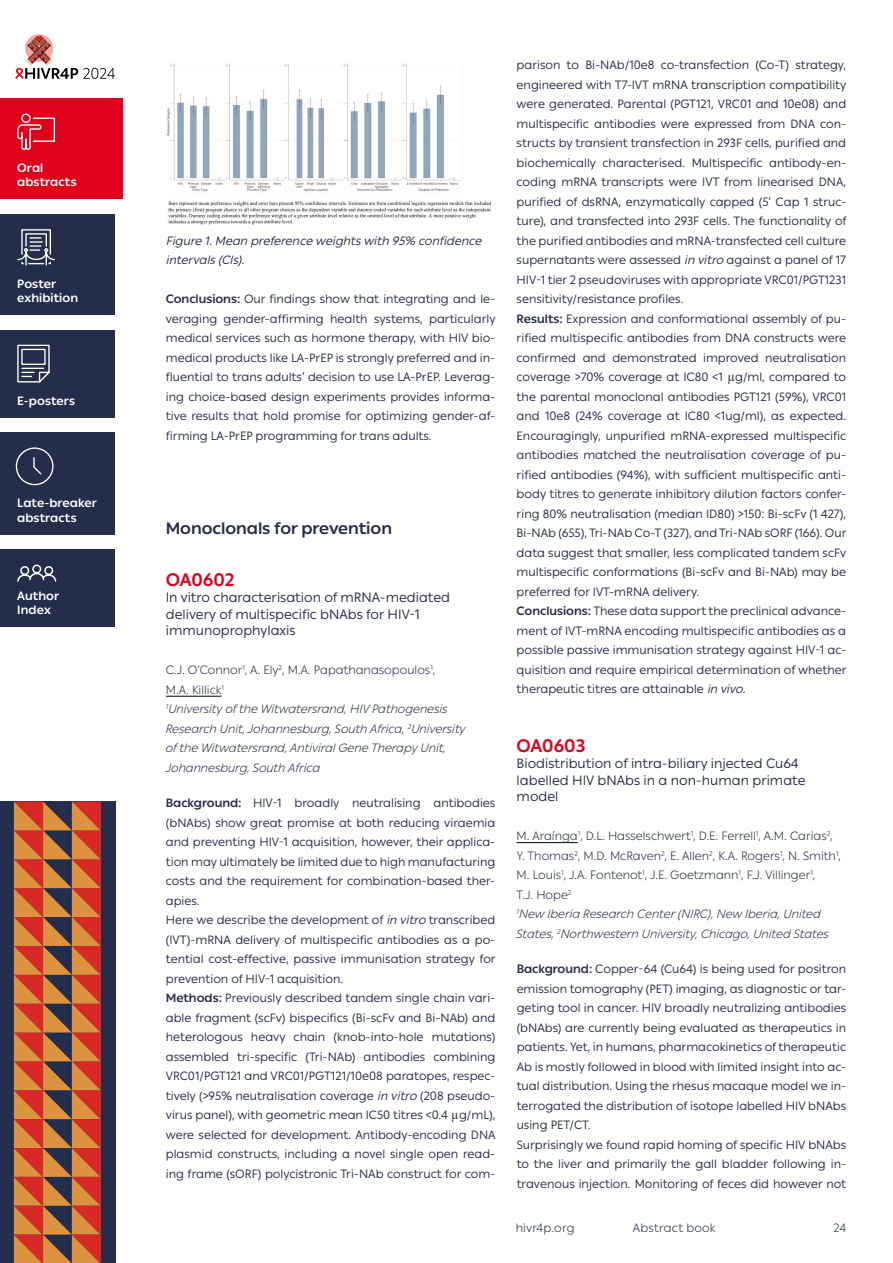
<style>
.page{position:relative;width:893px;height:1263px;background:#fff}
.page>*{position:absolute;margin:0;border:0;box-sizing:border-box;transform-origin:0 0}
.t1{font:700 18px "IAS Ribbon Sans";letter-spacing:-.005em;color:#e0001b}
.t2{font:700 16.5px "IAS Ribbon Sans";color:#242d4a}
.t3{font:13.5px/16.5px "IAS Ribbon Sans";color:#242d4a}
.t4{font:12px/19.5px "IAS Ribbon Sans";color:#242d4a}
.t5{font:300 12px/19.5px "IAS Ribbon Sans";color:#242d4a}
.t6{font:italic 300 12px/19.5px "IAS Ribbon Sans";color:#242d4a}
.t7{font:700 12px/14.4px "IAS Ribbon Sans";letter-spacing:.005em;color:#fff}
.t8{font:italic 12px/19.5px "IAS Ribbon Sans";color:#242d4a}
.t9{font:300 12px "IAS Ribbon Sans";letter-spacing:.02em;color:#242d4a}
.s1{font-weight:700}
.s2{font-style:normal}
.s3{font-style:italic}
.s4{font-family:"Times New Roman";font-size:13.5px}
</style>
<div class="page">
<div style="left:0;top:330px;width:115px;height:87px;background:#242d4a"></div>
<div style="left:0;top:99px;width:122px;height:100px;background:#e0001b"></div>
<div style="left:0;top:214px;width:115px;height:101px;background:#242d4a"></div>
<svg style="left:17px;top:344px;width:33px;height:39px"></svg>
<svg style="left:17px;top:113px;width:39px;height:37px"></svg>
<svg style="left:17px;top:229px;width:38px;height:37px"></svg>
<div style="left:0;top:801px;width:116px;height:462px;background:#242d4b"></div>
<svg style="left:14px;top:801px;width:87px;height:462px;background:#ba5d39"></svg>
<svg style="left:25px;top:34px;width:28px;height:28px"></svg>
<svg style="left:15px;top:36px;width:100px;height:43px"></svg>
<div style="left:0;top:550px;width:115px;height:77px;background:#242d4a"></div>
<div style="left:0;top:432px;width:115px;height:103px;background:#242d4a"></div>
<svg style="left:17px;top:564px;width:40px;height:18px"></svg>
<svg style="left:15px;top:447px;width:39px;height:39px"></svg>
<hr style="left:166px;top:696px;width:55px;height:1px;background:#000">
<img style="left:167px;top:63px;width:324px;height:162px">
<hr style="left:517px;top:842px;width:61px;height:1px;background:#000">
<p class="t7" style="left:17px;top:160px;width:61px">Oral abstracts</p>
<p class="t7" style="left:17px;top:275px;width:62px">Poster exhibition</p>
<p class="t7" style="left:17px;top:393px;width:59px">E-posters</p>
<p class="t7" style="left:17px;top:495px;width:81px">Late-breaker abstracts</p>
<p class="t7" style="left:17px;top:588px;width:43px">Author<br>Index</p>
<p class="t8" style="left:166px;top:230px;width:321px">Figure 1.Mean preference weightswith 95% confidence intervals(CIs).</p>
<p class="t4" style="left:166px;top:289px;width:331px;text-align:justify"><span class="s1">Conclusions:</span> Our findings show that integrating and le&shy;veraging gender-affirming health systems, particularly medical services such as hormone therapy, with HIV bio&shy;medical products like LA-PrEP is strongly preferred and in&shy;fluential to trans adults’ decision to use LA-PrEP. Leverag&shy;ing choice-based design experiments provides informa&shy;tive results that hold promise for optimizing gender-af&shy;firming LA-PrEP programming for trans adults.</p>
<h2 class="t2" style="left:166px;top:515px;width:228px">Monoclonals for prevention</h2>
<h1 class="t1" style="left:166px;top:565px;width:70px">OA0602</h1>
<p class="t3" style="left:166px;top:589px;width:286px">In vitro characterisation of mRNA-mediated delivery of multispecific bNAbs for HIV-1 immunoprophylaxis</p>
<p class="t6" style="left:166px;top:660px;width:301px"><span class="s2">C.J. O‘Connor</span><sup>1</sup><span class="s2">, A. Ely</span><sup>2</sup><span class="s2">, M.A. Papathanasopoulos</span><sup>1</sup><span class="s2">,<br>M.A. Killick</span><sup>1<br></sup><sup>1</sup>University of the Witwatersrand, HIV Pathogenesis Research Unit, Johannesburg, South Africa, <sup>2</sup>University of the Witwatersrand, Antiviral Gene Therapy Unit, Johannesburg, South Africa</p>
<p class="t4" style="left:166px;top:793px;width:331px"><span class="s1">Background:</span> HIV-1 broadly neutralising antibodies (bNAbs) show great promise at both reducing viraemia and preventing HIV-1 acquisition, however, their applica&shy;tion may ultimately be limited due to high manufacturing costs and the requirement for combination-based ther&shy;apies.<br>Here we describe the development of <span class="s3">in vitro</span> transcribed (IVT)-mRNA delivery of multispecific antibodies as a po&shy;tential cost-effective, passive immunisation strategy for prevention of HIV-1 acquisition.<br><span class="s1">Methods:</span> Previously described tandem single chain vari&shy;able fragment (scFv) bispecifics (Bi-scFv and Bi-NAb) and heterologous heavy chain (knob-into-hole mutations) assembled tri-specific (Tri-NAb) antibodies combining VRC01/PGT121 and VRC01/PGT121/10e08 paratopes, respec&shy;tively (&gt;95% neutralisation coverage <span class="s3">in vitro</span> (208 pseudo&shy;virus panel), with geometric mean IC50 titres &lt;0.4 <span class="s4">µ</span>g/mL), were selected for development. Antibody-encoding DNA plasmid constructs, including a novel single open read&shy;ing frame (sORF) polycistronic Tri-NAb construct for com-</p>
<p class="t4" style="left:517px;top:55px;width:331px">parison to Bi-NAb/10e8 co-transfection (Co-T) strategy, engineered with T7-IVT mRNA transcription compatibility were generated. Parental (PGT121, VRC01 and 10e08) and multispecific antibodies were expressed from DNA con&shy;structs by transient transfection in 293F cells, purified and biochemically characterised. Multispecific antibody-en&shy;coding mRNA transcripts were IVT from linearised DNA, purified of dsRNA, enzymatically capped (5’ Cap 1 struc&shy;ture), and transfected into 293F cells. The functionality of the purified antibodies and mRNA-transfected cell culture supernatants were assessed <span class="s3">in vitro</span> against a panel of 17<br>HIV-1 tier 2 pseudoviruses with appropriate VRC01/PGT1231 sensitivity/resistance profiles.<br><span class="s1">Results:</span> Expression and conformational assembly of pu&shy;rified multispecific antibodies from DNA constructs were confirmed and demonstrated improved neutralisation coverage &gt;70% coverage at IC80 &lt;1 <span class="s4">µ</span>g/ml, compared to the parental monoclonal antibodies PGT121 (59%), VRC01 and 10e8 (24% coverage at IC80 &lt;1ug/ml), as expected.<br>Encouragingly, unpurified mRNA-expressed multispecific antibodies matched the neutralisation coverage of pu&shy;rified antibodies (94%), with sufficient multispecific anti&shy;body titres to generate inhibitory dilution factors confer&shy;ring 80% neutralisation (median ID80) &gt;150: Bi-scFv (1 427), Bi-NAb (655), Tri-NAb Co-T (327), and Tri-NAb sORF (166). Our data suggest that smaller, less complicated tandem scFv multispecific conformations (Bi-scFv and Bi-NAb) may be preferred for IVT-mRNA delivery.<br><span class="s1">Conclusions:</span> These data support the preclinical advance&shy;ment of IVT-mRNA encoding multispecific antibodies as a possible passive immunisation strategy against HIV-1 ac&shy;quisition and require empirical determination of whether therapeutic titres are attainable <span class="s3">in vivo</span>.</p>
<h1 class="t1" style="left:517px;top:731px;width:70px">OA0603</h1>
<p class="t3" style="left:517px;top:754px;width:290px">Biodistribution of intra-biliary injected Cu64 labelled HIV bNAbs in a non-human primate model</p>
<p class="t5" style="left:517px;top:826px;width:326px">M. Araínga<sup>1</sup>, D.L. Hasselschwert<sup>1</sup>, D.E. Ferrell<sup>1</sup>, A.M. Carias<sup>2</sup>, Y. Thomas<sup>2</sup>, M.D. McRaven<sup>2</sup>, E. Allen<sup>2</sup>, K.A. Rogers<sup>1</sup>, N. Smith<sup>1</sup>, M. Louis<sup>1</sup>, J.A. Fontenot<sup>1</sup>, J.E. Goetzmann<sup>1</sup>, F.J. Villinger<sup>1</sup>,<br>T.J. Hope<sup>2<br></sup><sup>1</sup><span class="s3">New Iberia Research Center (NIRC), New Iberia, United States,</span> <sup>2</sup><span class="s3">Northwestern University, Chicago, United States</span></p>
<p class="t4" style="left:517px;top:959px;width:331px"><span class="s1">Background:</span> Copper-64 (Cu64) is being used for positron emission tomography (PET) imaging, as diagnostic or tar&shy;geting tool in cancer. HIV broadly neutralizing antibodies (bNAbs) are currently being evaluated as therapeutics in patients. Yet, in humans, pharmacokinetics of therapeutic Ab is mostly followed in blood with limited insight into ac&shy;tual distribution. Using the rhesus macaque model we in&shy;terrogated the distribution of isotope labelled HIV bNAbs using PET/CT.<br>Surprisingly we found rapid homing of specific HIV bNAbs to the liver and primarily the gall bladder following in&shy;travenous injection. Monitoring of feces did however not</p>
<p class="t5" style="left:516px;top:1217px;width:60px">hivr4p.org</p>
<p class="t9" style="left:633px;top:1218px;width:84px">Abstract book</p>
<p class="t5" style="left:833px;top:1217px;width:14px">24</p>
</div>
